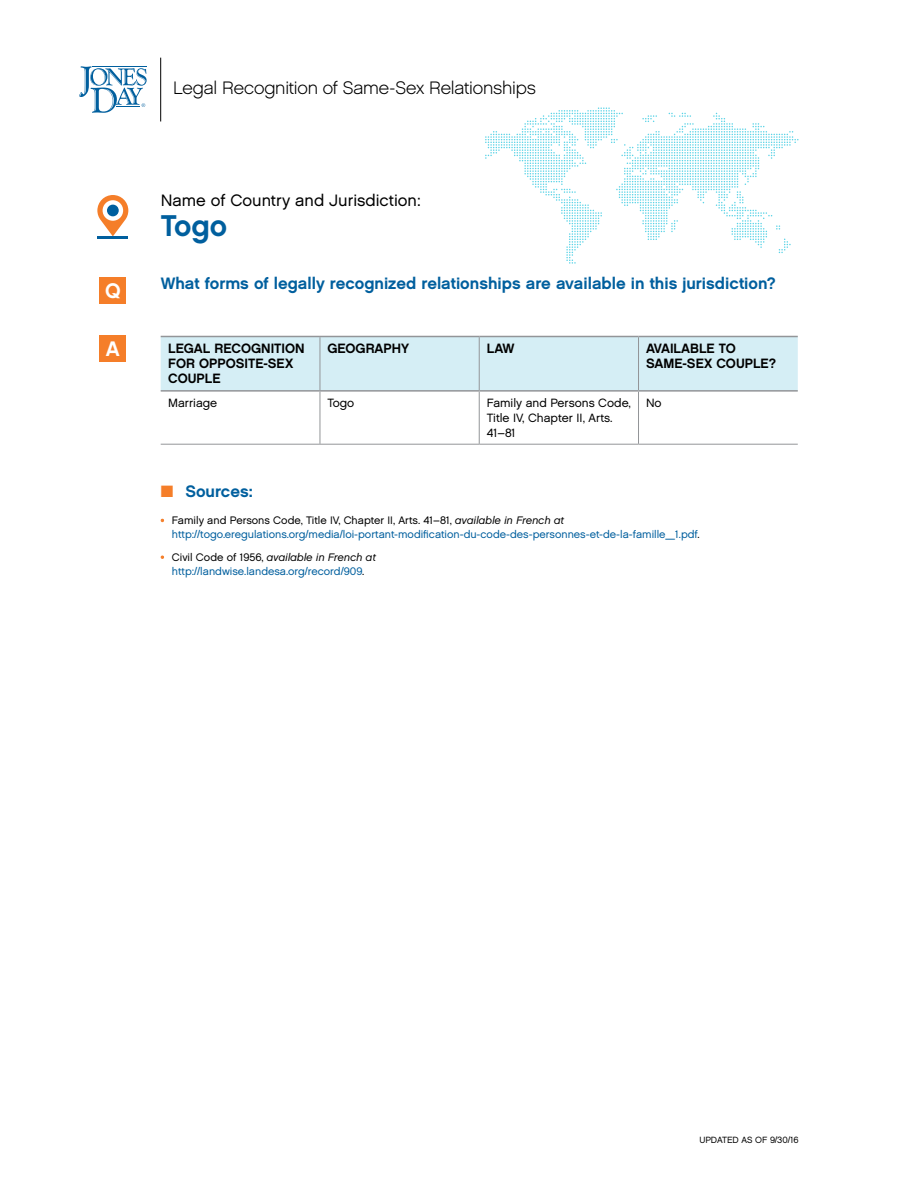
<style>
.page{position:relative;width:918px;height:1188px;background:#fff}
.page>*{position:absolute;margin:0;border:0;box-sizing:border-box;transform-origin:0 0}
.CNTRY{font:30px "Chalet New York Nineteen Sixty";color:#005f9e}
.t1{font:21px "Chalet New York Nineteen Sixty";color:#fff}
.t2{font:18px "Chalet English Channel";letter-spacing:-.01em;color:#000}
.Q{font:16.5px "Chalet New York Nineteen Sixty";color:#005f9e}
.CNTRY-2{font:16.5px "Chalet London Nineteen Sixty";color:#000}
.SRC_Header_Bold_U_LC{font:16.5px "Chalet New York Nineteen Sixty";color:#005f9e}
.TBL_HEAD_B{font:13.5px/15px "Chalet New York Nineteen Sixty";color:#000}
.TBL_BC{font:12px/15px "Chalet London Nineteen Sixty";color:#000}
.t3{font:10.8px/13.8px "Chalet London Nineteen Sixty";color:#005f9e}
.t4{font:9px "Chalet London Nineteen Sixty";color:#000}
.s1{color:#f57e29}
.s2{color:#000}
.s3{font-family:"Chalet Oblique London";color:#000}
</style>
<div class="page">
<div style="left:161px;top:337px;width:637px;height:53px;background:#d5eef5"></div>
<hr style="left:479px;top:337px;width:1px;height:53px;background:#939598">
<hr style="left:479px;top:392px;width:1px;height:52px;background:#939598">
<hr style="left:320px;top:444px;width:159px;height:1px;background:#939598">
<hr style="left:479px;top:444px;width:160px;height:1px;background:#939598">
<hr style="left:320px;top:336px;width:159px;height:1px;background:#939598">
<hr style="left:479px;top:336px;width:160px;height:1px;background:#939598">
<hr style="left:320px;top:390px;width:159px;height:2px;background:#939598">
<hr style="left:479px;top:390px;width:160px;height:2px;background:#939598">
<hr style="left:320px;top:392px;width:1px;height:52px;background:#939598">
<hr style="left:161px;top:444px;width:159px;height:1px;background:#939598">
<hr style="left:638px;top:392px;width:1px;height:52px;background:#939598">
<hr style="left:639px;top:444px;width:159px;height:1px;background:#939598">
<hr style="left:639px;top:336px;width:159px;height:1px;background:#939598">
<hr style="left:639px;top:390px;width:159px;height:2px;background:#939598">
<hr style="left:638px;top:337px;width:1px;height:53px;background:#939598">
<hr style="left:161px;top:336px;width:159px;height:1px;background:#939598">
<hr style="left:161px;top:390px;width:159px;height:2px;background:#939598">
<hr style="left:320px;top:337px;width:1px;height:53px;background:#939598">
<svg style="left:97px;top:195px;width:31px;height:41px"></svg>
<div style="left:103px;top:200px;width:20px;height:21px;background:#fff;border-radius:50%"></div>
<div style="left:107px;top:205px;width:12px;height:11px;background:#005f9e;border-radius:50%"></div>
<hr style="left:97px;top:236px;width:31px;height:3px;background:#005f9e">
<div style="left:100px;top:278px;width:26px;height:26px;background:#f57e29"></div>
<div style="left:100px;top:336px;width:26px;height:26px;background:#f57e29"></div>
<svg style="left:485px;top:107px;width:314px;height:157px"></svg>
<hr style="left:160px;top:58px;width:1px;height:63px;background:#000">
<svg style="left:79px;top:66px;width:68px;height:47px"></svg>
<p class="t1" style="left:105px;top:278px;width:17px">Q</p>
<p class="t1" style="left:106px;top:336px;width:16px">A</p>
<p class="t2" style="left:173px;top:77px;width:364px">Legal Recognition of Same-Sex Relationships</p>
<p class="CNTRY-2" style="left:161px;top:191px;width:262px">Name of Country and Jurisdiction:</p>
<p class="CNTRY" style="left:161px;top:208px;width:68px">Togo</p>
<p class="Q" style="left:161px;top:273px;width:617px">What forms of legally recognized relationships are available in this jurisdiction?</p>
<p class="TBL_HEAD_B" style="left:168px;top:341px;width:138px">LEGAL RECOGNITION<br>FOR OPPOSITE-SEX<br>COUPLE</p>
<p class="TBL_HEAD_B" style="left:327px;top:341px;width:83px">GEOGRAPHY</p>
<p class="TBL_HEAD_B" style="left:487px;top:341px;width:29px">LAW</p>
<p class="TBL_HEAD_B" style="left:646px;top:341px;width:132px">AVAILABLE TO<br>SAME-SEX COUPLE?</p>
<p class="TBL_BC" style="left:168px;top:395px;width:51px">Marriage</p>
<p class="TBL_BC" style="left:327px;top:395px;width:28px">Togo</p>
<p class="TBL_BC" style="left:487px;top:395px;width:146px">Family and Persons Code,<br>Title IV, Chapter II, Arts.<br>41–81</p>
<p class="TBL_BC" style="left:646px;top:395px;width:17px">No</p>
<p class="SRC_Header_Bold_U_LC" style="left:161px;top:481px;width:94px"><span class="s1">■</span> Sources:</p>
<p class="t3" style="left:172px;top:514px;width:529px;text-indent:-11px"><span class="s1">•</span> <span class="s2">Family and Persons Code, Title IV, Chapter II, Arts. 41–81,</span> <span class="s3">available in French at </span>http://togo.eregulations.org/media/loi-portant-modification-du-code-des-personnes-et-de-la-famille_1.pdf<span class="s2">.</span></p>
<p class="t3" style="left:161px;top:550px;width:217px;text-align:center"><span class="s1">•</span> <span class="s2">Civil Code of 1956,</span> <span class="s3">available in French at </span>http://landwise.landesa.org/record/909<span class="s2">.</span></p>
<p class="t4" style="left:699px;top:1135px;width:101px">UPDATED AS OF 9/30/16</p>
</div>
